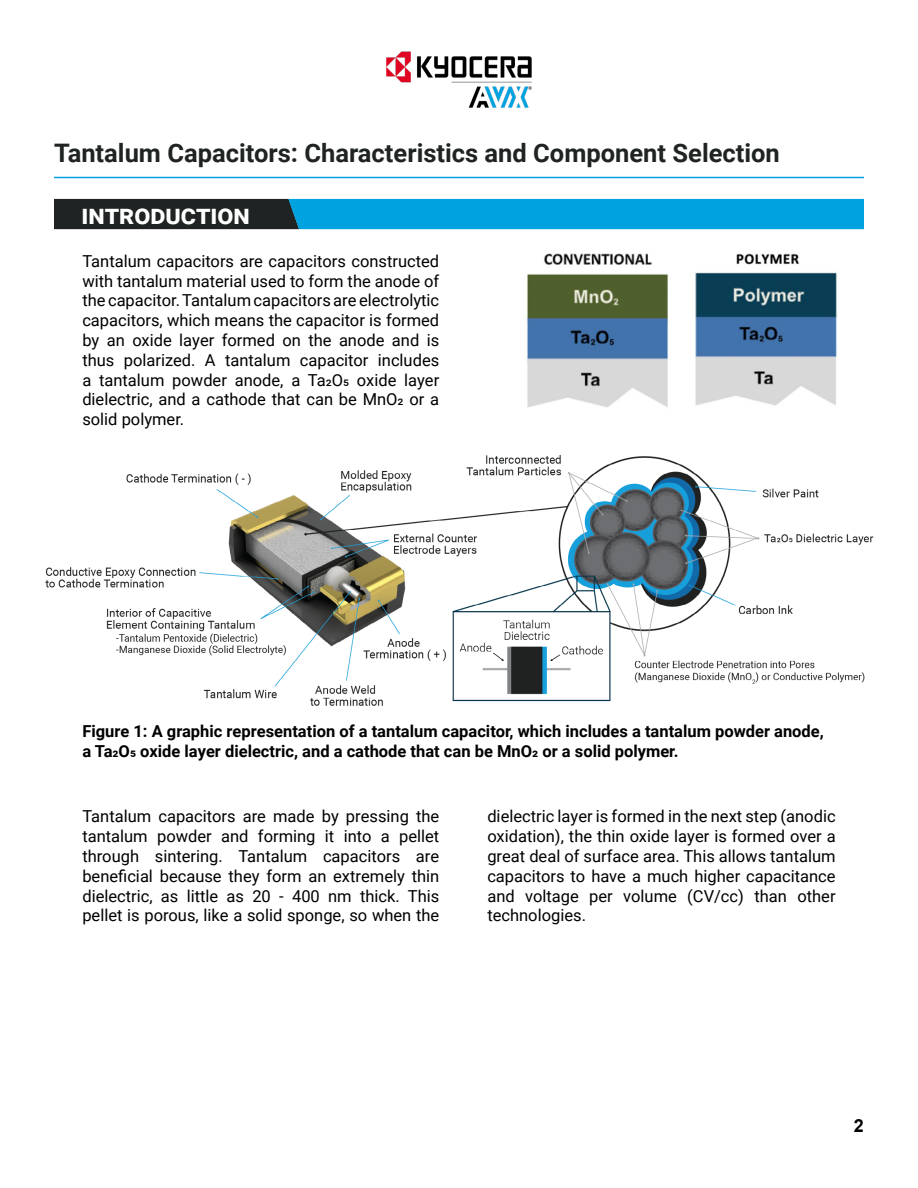
<style>
.page{position:relative;width:918px;height:1188px;background:#fff}
.page>*{position:absolute;margin:0;border:0;box-sizing:border-box;transform-origin:0 0}
.t1{font:700 27px "Roboto";color:#fff}
.t2{font:700 25.5px "Roboto";color:#202323}
.t3{font:700 18px "Arial";color:#000}
.t4{font:16.5px/19.8px "Roboto";color:#000;text-align:justify}
.t5{font:700 16.5px/19.8px "Roboto";color:#000}
</style>
<div class="page">
<svg style="left:54px;top:199px;width:810px;height:30px;background:#097ca6"></svg>
<hr style="left:54px;top:177px;width:810px;height:1px;background:#00a2df">
<img style="left:386px;top:51px;width:146px;height:57px">
<img style="left:45px;top:455px;width:829px;height:251px">
<img style="left:525px;top:253px;width:145px;height:155px">
<img style="left:695px;top:253px;width:142px;height:153px">
<h2 class="t2" style="left:54px;top:135px;width:727px">Tantalum Capacitors: Characteristics and Component Selection</h2>
<h1 class="t1" style="left:81px;top:195px;width:170px">introduction</h1>
<p class="t4" style="left:82px;top:250px;width:358px">Tantalum capacitors are capacitors constructed with tantalum material used to form the anode of the capacitor. Tantalum capacitors are electrolytic capacitors, which means the capacitor is formed by an oxide layer formed on the anode and is thus polarized. A tantalum capacitor includes a tantalum powder anode, a Ta2O5 oxide layer dielectric, and a cathode that can be MnO2 or a solid polymer.</p>
<p class="t5" style="left:82px;top:721px;width:743px">Figure 1: A graphic representation of a tantalum capacitor, which includes a tantalum powder anode, a Ta2O5 oxide layer dielectric, and a cathode that can be MnO2 or a solid polymer.</p>
<p class="t4" style="left:82px;top:806px;width:358px">Tantalum capacitors are made by pressing the tantalum powder and forming it into a pellet through sintering. Tantalum capacitors are beneficial because they form an extremely thin dielectric, as little as 20 - 400 nm thick. This pellet is porous, like a solid sponge, so when the</p>
<p class="t4" style="left:487px;top:806px;width:350px">dielectric layer is formed in the next step (anodic oxidation), the thin oxide layer is formed over a great deal of surface area. This allows tantalum capacitors to have a much higher capacitance and voltage per volume (CV/cc) than other technologies.</p>
<p class="t3" style="left:854px;top:1113px;width:12px">2</p>
</div>
